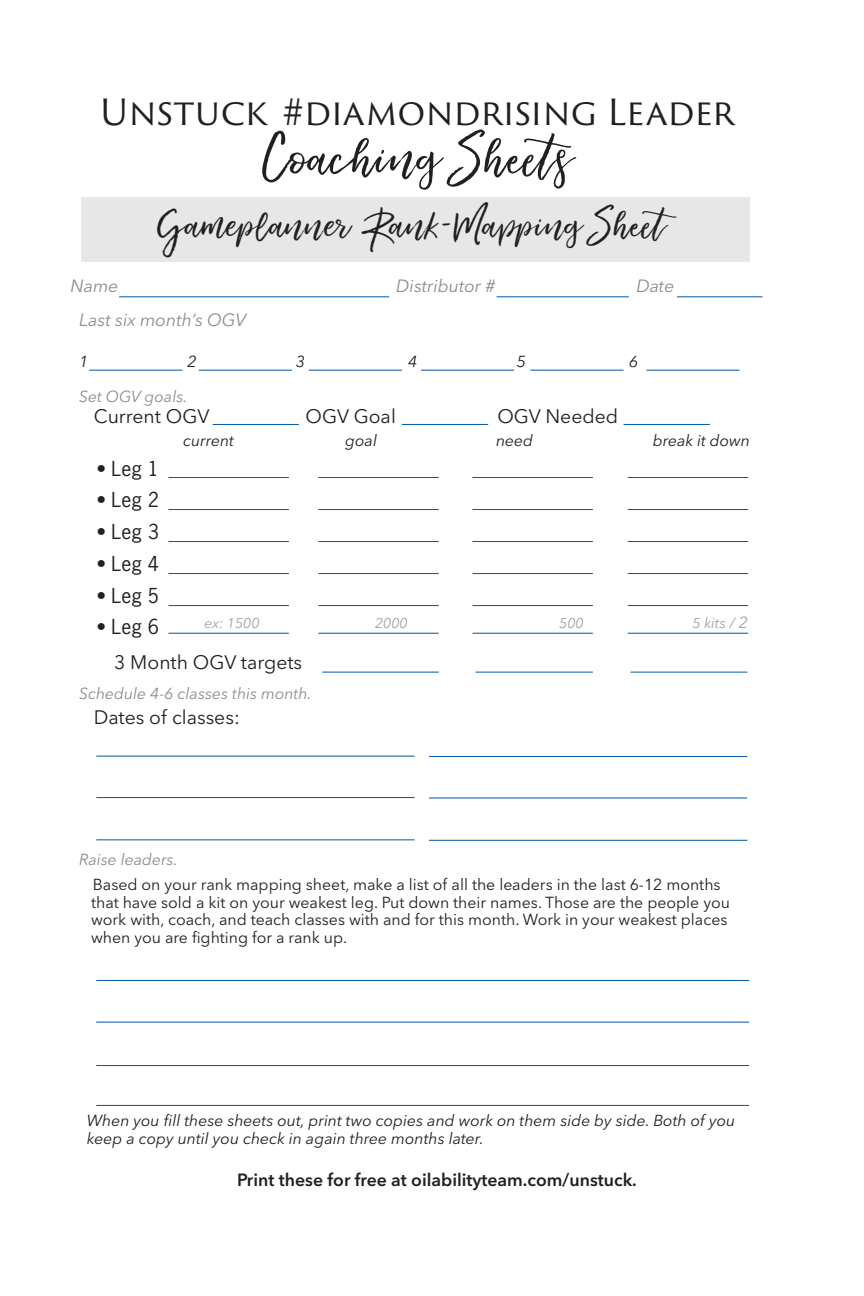
<style>
.page{position:relative;width:864px;height:1296px;background:#fff}
.page>*{position:absolute;margin:0;border:0;box-sizing:border-box;transform-origin:0 0}
.Main_Heads{font:51.2px "Loveline";color:#231f20}
.Main_Heads-2{font:37px "Loveline";color:#231f20}
.Main_Heads-3{font:35.2px "Trajan Sans Pro";letter-spacing:-.005em;color:#231f20}
.Body_Text{font:19.4px "Avenir Next LT Pro";color:#231f20}
.Body_Text-2{font:19.4px "News Gothic Std";color:#231f20}
.Subheads{font:19.4px "Avenir Next LT Pro";color:#231f20}
.t1{font:600 17.6px "Avenir Next LT Pro";color:#231f20}
.Subheads-2{font:italic 17.6px "Avenir Next LT Pro";color:#8a8c8f}
.Subheads-3{font:15.8px "Avenir Next LT Pro";color:#231f20}
.Subheads-4{font:italic 15.8px/17.6px "Avenir Next LT Pro";color:#231f20}
.Body_Text-3{font:italic 15.8px "Avenir Next LT Pro";color:#8a8c8f}
.Subheads-5{font:italic 15.8px "Avenir Next LT Pro";color:#8a8c8f}
.t2{font:italic 14.6px "Avenir Next LT Pro";color:#a0a1a5}
.t3{font:italic 14.2px "Avenir Next LT Pro";color:#a0a1a5}
.s1{font-size:14.2px}
.s2{font-size:16px}
</style>
<div class="page">
<div style="left:82px;top:197px;width:668px;height:64px;background:#e7e7e8"></div>
<hr style="left:213px;top:424px;width:86px;height:1px;background:#0057a4">
<hr style="left:402px;top:424px;width:86px;height:1px;background:#0057a4">
<hr style="left:624px;top:424px;width:86px;height:1px;background:#0057a4">
<hr style="left:168px;top:633px;width:121px;height:1px;background:#0057a4">
<hr style="left:168px;top:605px;width:121px;height:1px;background:#0057a4">
<hr style="left:168px;top:573px;width:121px;height:1px;background:#0057a4">
<hr style="left:168px;top:541px;width:121px;height:1px;background:#0057a4">
<hr style="left:168px;top:509px;width:121px;height:1px;background:#0057a4">
<hr style="left:168px;top:477px;width:121px;height:1px;background:#0057a4">
<hr style="left:318px;top:633px;width:121px;height:1px;background:#0057a4">
<hr style="left:472px;top:633px;width:121px;height:1px;background:#0057a4">
<hr style="left:628px;top:633px;width:120px;height:1px;background:#0057a4">
<hr style="left:318px;top:605px;width:121px;height:1px;background:#0057a4">
<hr style="left:472px;top:605px;width:121px;height:1px;background:#0057a4">
<hr style="left:628px;top:605px;width:120px;height:1px;background:#0057a4">
<hr style="left:318px;top:573px;width:121px;height:1px;background:#0057a4">
<hr style="left:472px;top:573px;width:121px;height:1px;background:#0057a4">
<hr style="left:628px;top:573px;width:120px;height:1px;background:#0057a4">
<hr style="left:318px;top:541px;width:121px;height:1px;background:#0057a4">
<hr style="left:472px;top:541px;width:121px;height:1px;background:#0057a4">
<hr style="left:628px;top:541px;width:120px;height:1px;background:#0057a4">
<hr style="left:318px;top:509px;width:121px;height:1px;background:#0057a4">
<hr style="left:472px;top:509px;width:121px;height:1px;background:#0057a4">
<hr style="left:628px;top:509px;width:120px;height:1px;background:#0057a4">
<hr style="left:318px;top:477px;width:121px;height:1px;background:#0057a4">
<hr style="left:472px;top:477px;width:121px;height:1px;background:#0057a4">
<hr style="left:628px;top:477px;width:120px;height:1px;background:#0057a4">
<hr style="left:96px;top:756px;width:319px;height:1px;background:#0057a4">
<hr style="left:96px;top:797px;width:319px;height:1px;background:#0057a4">
<hr style="left:96px;top:840px;width:319px;height:1px;background:#0057a4">
<hr style="left:429px;top:756px;width:318px;height:1px;background:#0057a4">
<hr style="left:429px;top:798px;width:318px;height:1px;background:#0057a4">
<hr style="left:429px;top:840px;width:318px;height:1px;background:#0057a4">
<hr style="left:96px;top:980px;width:653px;height:1px;background:#0057a4">
<hr style="left:96px;top:1022px;width:653px;height:1px;background:#0057a4">
<hr style="left:96px;top:1065px;width:653px;height:1px;background:#0057a4">
<hr style="left:96px;top:1105px;width:653px;height:1px;background:#0057a4">
<hr style="left:322px;top:672px;width:117px;height:1px;background:#0057a4">
<hr style="left:475px;top:672px;width:118px;height:1px;background:#0057a4">
<hr style="left:630px;top:672px;width:117px;height:1px;background:#0057a4">
<hr style="left:89px;top:370px;width:93px;height:1px;background:#0057a4">
<hr style="left:119px;top:296px;width:270px;height:1px;background:#0057a4">
<hr style="left:497px;top:296px;width:132px;height:1px;background:#0057a4">
<hr style="left:677px;top:296px;width:85px;height:1px;background:#0057a4">
<hr style="left:199px;top:370px;width:93px;height:1px;background:#0057a4">
<hr style="left:309px;top:370px;width:93px;height:1px;background:#0057a4">
<hr style="left:421px;top:370px;width:93px;height:1px;background:#0057a4">
<hr style="left:530px;top:370px;width:94px;height:1px;background:#0057a4">
<hr style="left:646px;top:370px;width:94px;height:1px;background:#0057a4">
<p class="Main_Heads-3" style="left:99px;top:88px;width:637px">Unstuck #diamondrising Leader</p>
<p class="Main_Heads" style="left:262px;top:125px;width:327px">Coaching Sheets</p>
<p class="Main_Heads-2" style="left:154px;top:202px;width:535px">Gameplanner Rank-Mapping Sheet</p>
<p class="Subheads-2" style="left:70px;top:275px;width:50px">Name</p>
<p class="Subheads-2" style="left:396px;top:275px;width:101px">Distributor #</p>
<p class="Subheads-2" style="left:636px;top:275px;width:39px">Date</p>
<p class="Subheads-2" style="left:79px;top:309px;width:168px">Last six month’s OGV</p>
<p class="Subheads-4" style="left:79px;top:352px;width:11px">1</p>
<p class="Subheads-4" style="left:188px;top:352px;width:11px">2</p>
<p class="Subheads-4" style="left:296px;top:352px;width:11px">3</p>
<p class="Subheads-4" style="left:408px;top:352px;width:11px">4</p>
<p class="Subheads-4" style="left:517px;top:352px;width:11px">5</p>
<p class="Subheads-4" style="left:629px;top:352px;width:11px">6</p>
<p class="Subheads-5" style="left:79px;top:387px;width:110px">Set OGV goals.</p>
<p class="Subheads" style="left:94px;top:405px;width:117px">Current OGV</p>
<p class="Subheads" style="left:306px;top:405px;width:92px">OGV Goal</p>
<p class="Subheads" style="left:497px;top:405px;width:122px">OGV Needed</p>
<p class="Subheads-4" style="left:183px;top:432px;width:52px">current</p>
<p class="Subheads-4" style="left:345px;top:432px;width:33px">goal</p>
<p class="Subheads-4" style="left:496px;top:432px;width:38px">need</p>
<p class="Subheads-4" style="left:653px;top:432px;width:99px">break it down</p>
<p class="Body_Text-2" style="left:96px;top:456px;width:64px">• Leg 1</p>
<p class="Body_Text-2" style="left:96px;top:488px;width:64px">• Leg 2</p>
<p class="Body_Text-2" style="left:96px;top:519px;width:64px">• Leg 3</p>
<p class="Body_Text-2" style="left:96px;top:551px;width:64px">• Leg 4</p>
<p class="Body_Text-2" style="left:96px;top:583px;width:64px">• Leg 5</p>
<p class="Body_Text-2" style="left:96px;top:615px;width:64px">• Leg 6</p>
<p class="Body_Text" style="left:114px;top:651px;width:190px">3 Month OGV targets</p>
<p class="t3" style="left:205px;top:615px;width:57px">ex: 1500</p>
<p class="t3" style="left:375px;top:615px;width:34px">2000</p>
<p class="t3" style="left:559px;top:615px;width:26px">500</p>
<p class="t2" style="left:692px;top:615px;width:57px"><span class="s1">5</span> kits / <span class="s2">2</span></p>
<p class="Body_Text-3" style="left:79px;top:684px;width:234px">Schedule 4-6 classes this month.</p>
<p class="Body_Text" style="left:94px;top:706px;width:148px">Dates of classes:</p>
<p class="Body_Text-3" style="left:79px;top:850px;width:100px">Raise leaders.</p>
<p class="Subheads-3" style="left:93px;top:875px;width:629px">Based on your rank mapping sheet, make a list of all the leaders in the last 6-12 months</p>
<p class="Subheads-3" style="left:91px;top:893px;width:640px">that have sold a kit on your weakest leg. Put down their names. Those are the people you</p>
<p class="Subheads-3" style="left:91px;top:910px;width:638px">work with, coach, and teach classes with and for this month. Work in your weakest places</p>
<p class="Subheads-3" style="left:91px;top:928px;width:258px">when you are fighting for a rank up.</p>
<p class="Subheads-4" style="left:87px;top:1112px;width:650px">When you fill these sheets out, print two copies and work on them side by side. Both of you keep a copy until you check in again three months later.</p>
<p class="t1" style="left:237px;top:1169px;width:401px">Print these for free at oilabilityteam.com/unstuck.</p>
</div>
